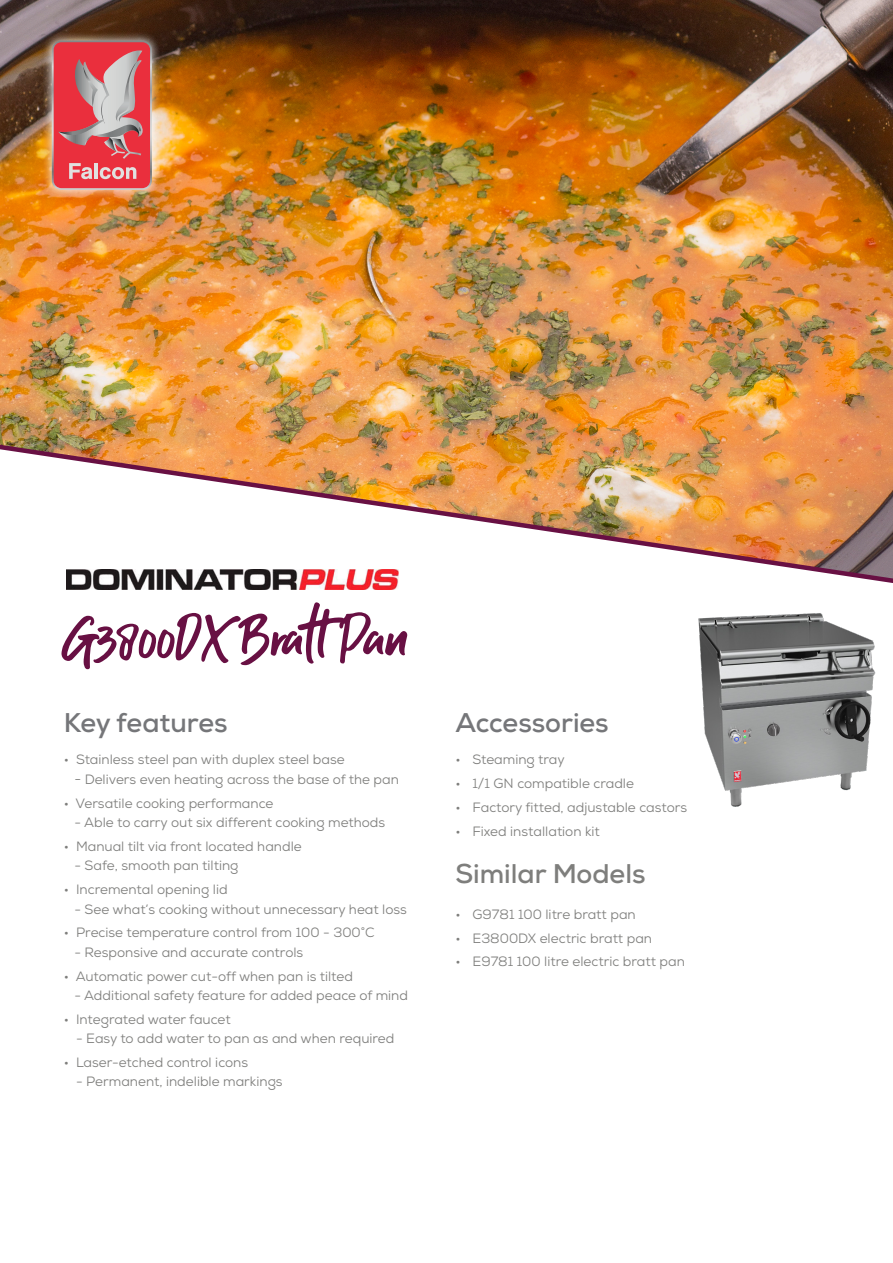
<style>
.page{position:relative;width:893px;height:1263px;background:#fff}
.page>*{position:absolute;margin:0;border:0;box-sizing:border-box;transform-origin:0 0}
.Script_Header_quote{font:57px "Guthen Bloots Personal Use";color:#681043}
.t1{font:700 27px "Nexa";color:#757679}
.Body{font:700 27px "Nexa";color:#7e7e7c}
.Body-2{font:13.5px "Nexa";color:#7e7e7c}
</style>
<div class="page">
<img style="left:0;top:0;width:893px;height:440px">
<img style="left:0;top:440px;width:893px;height:150px">
<img style="left:698px;top:613px;width:178px;height:193px">
<div style="left:42px;top:31px;width:119px;height:168px;background:#fff;opacity:.75"></div>
<svg style="left:52px;top:40px;width:100px;height:150px;background:#d6636b"></svg>
<p class="Script_Header_quote" style="left:64px;top:601px;width:345px">G3800DX BrattPan</p>
<p class="t1" style="left:64px;top:705px;width:165px">Key features</p>
<p class="Body-2" style="left:64px;top:751px;width:282px">• Stainless steel pan with duplex steel base</p>
<p class="Body-2" style="left:74px;top:770px;width:326px">- Delivers even heating across the base of the pan</p>
<p class="Body-2" style="left:64px;top:794px;width:211px">• Versatile cooking performance</p>
<p class="Body-2" style="left:74px;top:814px;width:312px">- Able to carry out six different cooking methods</p>
<p class="Body-2" style="left:64px;top:837px;width:239px">• Manual tilt via front located handle</p>
<p class="Body-2" style="left:74px;top:857px;width:166px">- Safe, smooth pan tilting</p>
<p class="Body-2" style="left:64px;top:881px;width:165px">• Incremental opening lid</p>
<p class="Body-2" style="left:74px;top:900px;width:334px">- See what’s cooking without unnecessary heat loss</p>
<p class="Body-2" style="left:64px;top:924px;width:312px">• Precise temperature control from 100 - 300°C</p>
<p class="Body-2" style="left:74px;top:943px;width:230px">- Responsive and accurate controls</p>
<p class="Body-2" style="left:64px;top:967px;width:291px">• Automatic power cut-off when pan is tilted</p>
<p class="Body-2" style="left:74px;top:987px;width:335px">- Additional safety feature for added peace of mind</p>
<p class="Body-2" style="left:64px;top:1010px;width:168px">• Integrated water faucet</p>
<p class="Body-2" style="left:76px;top:1030px;width:320px">- Easy to add water to pan as and when required</p>
<p class="Body-2" style="left:64px;top:1053px;width:186px">• Laser-etched control icons</p>
<p class="Body-2" style="left:76px;top:1073px;width:208px">- Permanent, indelible markings</p>
<p class="t1" style="left:455px;top:705px;width:155px">Accessories</p>
<p class="Body-2" style="left:455px;top:751px;width:111px">• Steaming tray</p>
<p class="Body-2" style="left:455px;top:775px;width:180px">• 1/1 GN compatible cradle</p>
<p class="Body-2" style="left:455px;top:798px;width:233px">• Factory fitted, adjustable castors</p>
<p class="Body-2" style="left:455px;top:822px;width:146px">• Fixed installation kit</p>
<p class="Body" style="left:455px;top:856px;width:192px">Similar Models</p>
<p class="Body-2" style="left:455px;top:905px;width:182px">• G9781 100 litre bratt pan</p>
<p class="Body-2" style="left:455px;top:929px;width:198px">• E3800DX electric bratt pan</p>
<p class="Body-2" style="left:455px;top:953px;width:231px">• E9781 100 litre electric bratt pan</p>
</div>
